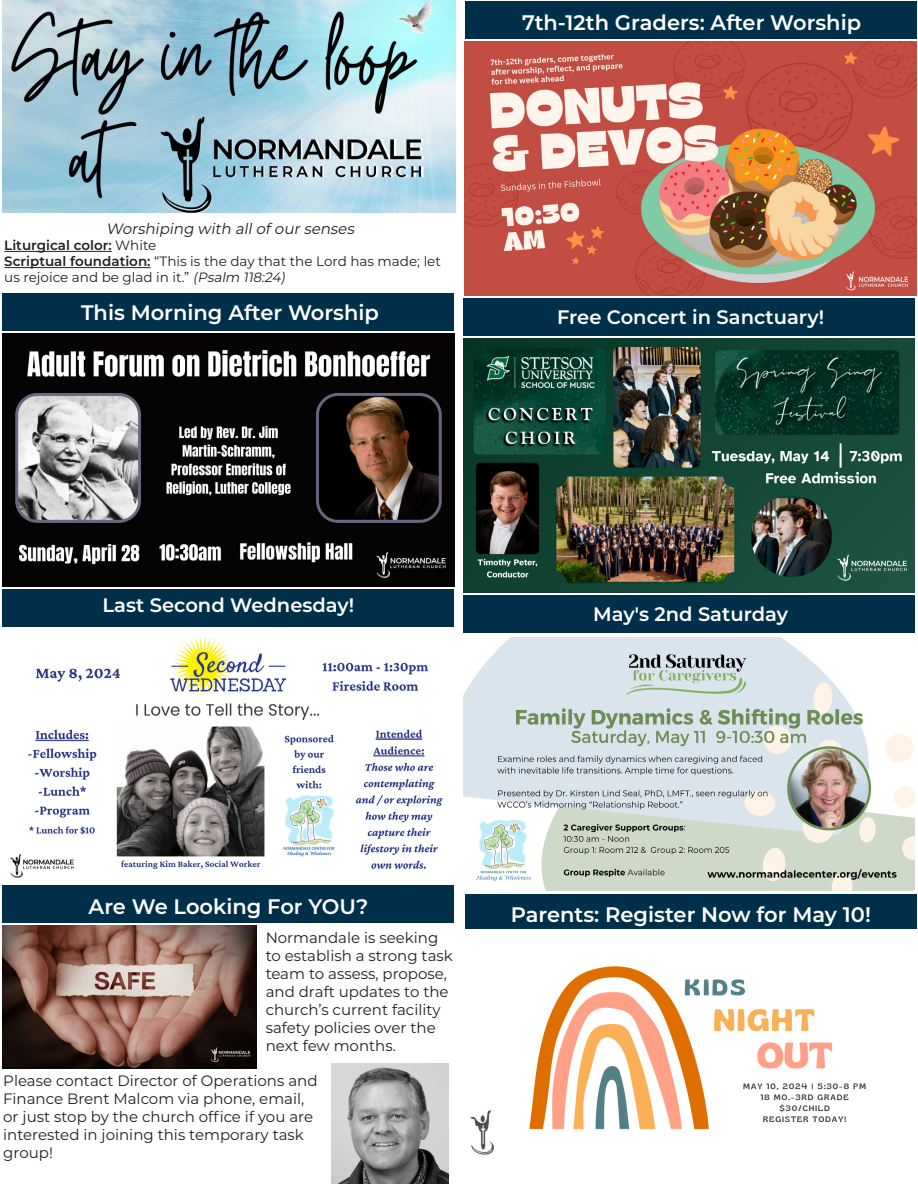
<style>
.page{position:relative;width:918px;height:1188px;background:#fff}
.page>*{position:absolute;margin:0;border:0;box-sizing:border-box;transform-origin:0 0}
.t1{font:600 21px "Montserrat";color:#fff}
.t2{font:600 19.5px "Montserrat";color:#fff}
.t3{font:15px/18px "Montserrat";color:#231f20}
.t4{font:italic 15px "Montserrat";color:#231f20}
.t5{font:13.5px/16.2px "Montserrat";color:#231f20}
.t6{font:600 13.5px "Montserrat";color:#231f20}
.s1{font-weight:400}
.s2{font-weight:600}
.s3{font-style:italic}
</style>
<div class="page">
<img style="left:10px;top:637px;width:433px;height:241px">
<div style="left:3px;top:590px;width:451px;height:37px;background:#003049"></div>
<img style="left:3px;top:333px;width:451px;height:254px">
<div style="left:3px;top:293px;width:451px;height:38px;background:#003049"></div>
<img style="left:3px;top:0;width:453px;height:212px">
<div style="left:3px;top:885px;width:451px;height:38px;background:#003049"></div>
<img style="left:3px;top:926px;width:254px;height:142px">
<img style="left:470px;top:966px;width:396px;height:189px">
<div style="left:465px;top:894px;width:452px;height:34px;background:#003049"></div>
<img style="left:465px;top:42px;width:451px;height:253px">
<div style="left:465px;top:1px;width:451px;height:38px;background:#003049"></div>
<hr style="left:4px;top:251px;width:108px;height:1px;background:#231f20">
<hr style="left:4px;top:267px;width:147px;height:1px;background:#231f20">
<img style="left:463px;top:339px;width:452px;height:253px">
<div style="left:463px;top:298px;width:452px;height:38px;background:#003049"></div>
<img style="left:463px;top:637px;width:452px;height:254px">
<div style="left:463px;top:596px;width:452px;height:37px;background:#003049"></div>
<img style="left:331px;top:1063px;width:117px;height:121px">
<p class="t4" style="left:106px;top:218px;width:253px">Worshiping with allofoursenses</p>
<p class="t6" style="left:4px;top:236px;width:154px">Liturgical color: <span class="s1">White</span></p>
<p class="t5" style="left:4px;top:253px;width:438px"><span class="s2">Scriptual foundation:</span> “This is the day that the Lord has made; let us rejoice and be glad in it.” <span class="s3">(Psalm 118:24)</span></p>
<p class="t1" style="left:81px;top:298px;width:299px">This Morning After Worship</p>
<p class="t1" style="left:522px;top:7px;width:341px">7th-12th Graders: After Worship</p>
<p class="t2" style="left:557px;top:303px;width:269px">Free Concert in Sanctuary!</p>
<p class="t2" style="left:103px;top:592px;width:253px">Last Second Wednesday!</p>
<p class="t2" style="left:593px;top:601px;width:196px">May's 2nd Saturday</p>
<p class="t1" style="left:89px;top:891px;width:281px">Are We Looking For YOU?</p>
<p class="t1" style="left:511px;top:899px;width:362px">Parents: Register Now for May 10!</p>
<p class="t3" style="left:266px;top:928px;width:189px">Normandale is seeking to establish a strong task team to assess, propose, and draft updates to the church’s current facility safety policies over the next few months.</p>
<p class="t3" style="left:3px;top:1071px;width:316px">Please contact Director of Operations and Finance Brent Malcom via phone, email, or just stop by the church office if you are interested in joining this temporary task group!</p>
</div>
